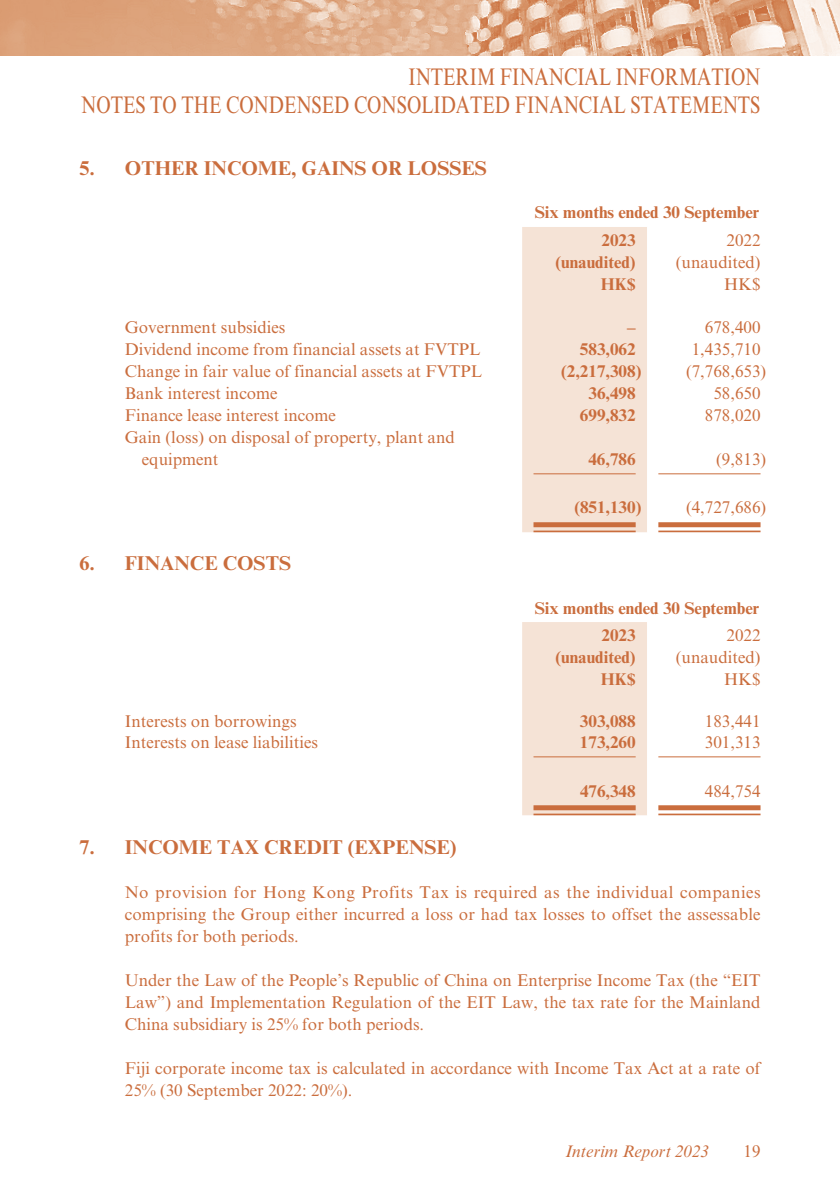
<style>
.page{position:relative;width:840px;height:1191px;background:#fff}
.page>*{position:absolute;margin:0;border:0;box-sizing:border-box;transform-origin:0 0}
.t1{font:24px/28px "Times New Roman MT Std";color:#ca6d3d;text-align:right;scale:.77 1}
.t2{font:700 20px "Times New Roman MT Std";color:#ca6d3d}
.t3{font:17px/22px "Times New Roman MT Std";color:#ca6d3d}
.t4{font:700 17px/27.6px "Times New Roman MT Std";color:#ca6d3d}
.t5{font:italic 17px "Times New Roman MT Std";color:#ca6d3d}
</style>
<div class="page">
<img style="left:0;top:0;width:839px;height:55px">
<div style="left:522px;top:227px;width:124px;height:305px;background:#f5e3d6"></div>
<hr style="left:533px;top:473px;width:102px;height:1px;background:#ca6d3d">
<hr style="left:658px;top:473px;width:102px;height:1px;background:#ca6d3d">
<div style="left:533px;top:522px;width:102px;height:5px;background:#ca6d3d"></div>
<hr style="left:533px;top:530px;width:102px;height:2px;background:#ca6d3d">
<div style="left:658px;top:522px;width:102px;height:5px;background:#ca6d3d"></div>
<hr style="left:658px;top:530px;width:102px;height:2px;background:#ca6d3d">
<div style="left:522px;top:622px;width:124px;height:193px;background:#f5e3d6"></div>
<hr style="left:533px;top:756px;width:102px;height:1px;background:#ca6d3d">
<hr style="left:658px;top:756px;width:102px;height:1px;background:#ca6d3d">
<div style="left:533px;top:805px;width:102px;height:5px;background:#ca6d3d"></div>
<hr style="left:533px;top:813px;width:102px;height:2px;background:#ca6d3d">
<div style="left:658px;top:805px;width:102px;height:5px;background:#ca6d3d"></div>
<hr style="left:658px;top:813px;width:102px;height:2px;background:#ca6d3d">
<h1 class="t1" style="left:81px;top:63px;width:883px">INTERIM FINANCIAL INFORMATION<br>NOTES TO THE CONDENSED CONSOLIDATED FINANCIAL STATEMENTS</h1>
<p class="t2" style="left:79px;top:156px;width:409px">5. OTHER INCOME, GAINS OR LOSSES</p>
<p class="t4" style="left:601px;top:198px;width:159px;text-indent:-67px">Six months ended 30 September<br>2023</p>
<p class="t3" style="left:726px;top:229px;width:35px">2022</p>
<p class="t4" style="left:555px;top:248px;width:82px">(unaudited)</p>
<p class="t3" style="left:675px;top:251px;width:86px">(unaudited)</p>
<p class="t4" style="left:600px;top:270px;width:36px">HK$</p>
<p class="t3" style="left:723px;top:273px;width:38px">HK$</p>
<p class="t3" style="left:125px;top:316px;width:162px">Government subsidies</p>
<p class="t4" style="left:626px;top:313px;width:10px">–</p>
<p class="t3" style="left:704px;top:316px;width:57px">678,400</p>
<p class="t3" style="left:125px;top:338px;width:357px">Dividend income from financial assets at FVTPL</p>
<p class="t4" style="left:579px;top:335px;width:57px">583,062</p>
<p class="t3" style="left:691px;top:338px;width:70px">1,435,710</p>
<p class="t3" style="left:125px;top:360px;width:358px">Change in fair value of financial assets at FVTPL</p>
<p class="t4" style="left:561px;top:357px;width:82px">(2,217,308)</p>
<p class="t3" style="left:685px;top:360px;width:82px">(7,768,653)</p>
<p class="t3" style="left:125px;top:382px;width:154px">Bank interest income</p>
<p class="t4" style="left:588px;top:379px;width:49px">36,498</p>
<p class="t3" style="left:713px;top:382px;width:49px">58,650</p>
<p class="t3" style="left:125px;top:404px;width:212px">Finance lease interest income</p>
<p class="t4" style="left:579px;top:401px;width:57px">699,832</p>
<p class="t3" style="left:704px;top:404px;width:57px">878,020</p>
<p class="t3" style="left:142px;top:426px;width:314px;text-indent:-17px">Gain (loss) on disposal of property, plant and equipment</p>
<p class="t4" style="left:588px;top:445px;width:49px">46,786</p>
<p class="t3" style="left:715px;top:448px;width:51px">(9,813)</p>
<p class="t4" style="left:574px;top:493px;width:68px">(851,130)</p>
<p class="t3" style="left:685px;top:497px;width:82px">(4,727,686)</p>
<p class="t2" style="left:79px;top:551px;width:213px">6. FINANCE COSTS</p>
<p class="t4" style="left:601px;top:593px;width:159px;text-indent:-67px">Six months ended 30 September<br>2023</p>
<p class="t3" style="left:726px;top:624px;width:35px">2022</p>
<p class="t4" style="left:555px;top:643px;width:82px">(unaudited)</p>
<p class="t3" style="left:675px;top:646px;width:86px">(unaudited)</p>
<p class="t4" style="left:600px;top:665px;width:36px">HK$</p>
<p class="t3" style="left:723px;top:668px;width:38px">HK$</p>
<p class="t3" style="left:125px;top:710px;width:173px">Interests on borrowings</p>
<p class="t4" style="left:579px;top:707px;width:57px">303,088</p>
<p class="t3" style="left:704px;top:710px;width:57px">183,441</p>
<p class="t3" style="left:125px;top:731px;width:195px">Interests on lease liabilities</p>
<p class="t4" style="left:579px;top:728px;width:57px">173,260</p>
<p class="t3" style="left:704px;top:731px;width:57px">301,313</p>
<p class="t4" style="left:579px;top:776px;width:57px">476,348</p>
<p class="t3" style="left:704px;top:779px;width:57px">484,754</p>
<p class="t2" style="left:79px;top:834px;width:378px">7. INCOME TAX CREDIT (EXPENSE)</p>
<p class="t3" style="left:125px;top:880px;width:637px;text-align:justify">No provision for Hong Kong Profits Tax is required as the individual companies comprising the Group either incurred a loss or had tax losses to offset the assessable profits for both periods.</p>
<p class="t3" style="left:125px;top:968px;width:637px;text-align:justify">Under the Law of the People’s Republic of China on Enterprise Income Tax (the “EIT Law”) and Implementation Regulation of the EIT Law, the tax rate for the Mainland China subsidiary is 25% for both periods.</p>
<p class="t3" style="left:125px;top:1056px;width:637px">Fiji corporate income tax is calculated in accordance with Income Tax Act at a rate of<br>25% (30 September 2022: 20%).</p>
<p class="t5" style="left:565px;top:1141px;width:145px">Interim Report 2023</p>
<p class="t3" style="left:743px;top:1140px;width:18px">19</p>
</div>
